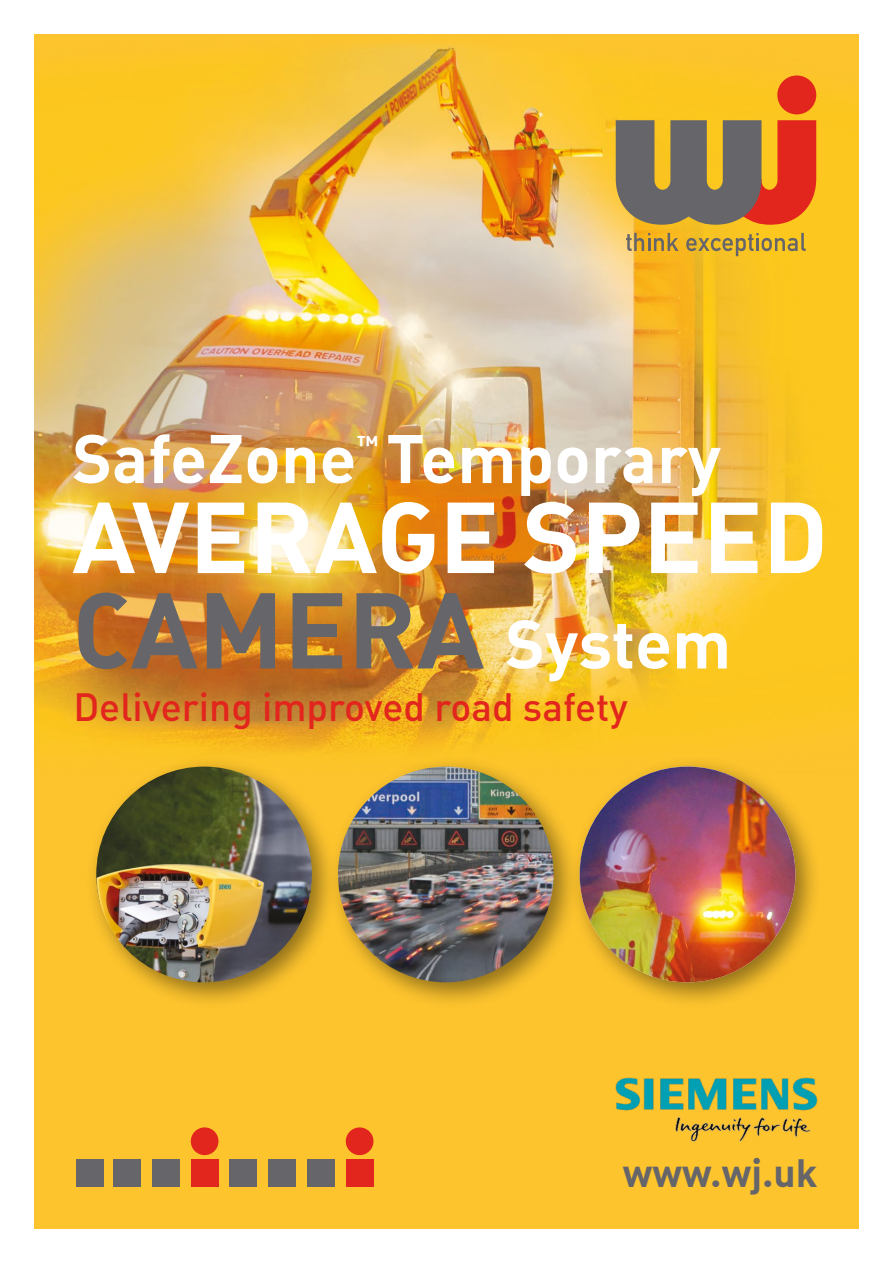
<style>
.page{position:relative;width:893px;height:1263px;background:#fff}
.page>*{position:absolute;margin:0;border:0;box-sizing:border-box;transform-origin:0 0}
.t1{font:105.75px "DIN Bold Alternate";color:#65656a}
.t2{font:99px "DIN Bold Alternate";color:#fff}
.t3{font:67.5px "DIN Bold Alternate";color:#fff}
.t4{font:39px "DIN Medium Alternate";color:#e2251d}
.t5{font:39px "DIN Bold Alternate";color:#65656a}
.t6{font:24px "DIN Bold Alternate";color:#fff}
.s1{font-size:67.5px;color:#fff}
</style>
<div class="page">
<div style="left:34px;top:34px;width:825px;height:1195px;background:#fdc42e"></div>
<img style="left:34px;top:43px;width:825px;height:712px">
<svg style="left:616px;top:120px;width:200px;height:105px;background:#9e6c4b"></svg>
<div style="left:777px;top:75px;width:39px;height:39px;background:#e2251d;border-radius:50%"></div>
<svg style="left:686px;top:233px;width:120px;height:23px"></svg>
<svg style="left:626px;top:233px;width:53px;height:18px"></svg>
<div style="left:346px;top:1159px;width:27px;height:28px;background:#e2251d"></div>
<div style="left:191px;top:1159px;width:27px;height:27px;background:#e2251d"></div>
<div style="left:76px;top:1159px;width:27px;height:27px;background:#65656a"></div>
<div style="left:152px;top:1159px;width:28px;height:27px;background:#65656a"></div>
<div style="left:113px;top:1159px;width:28px;height:27px;background:#65656a"></div>
<div style="left:346px;top:1127px;width:27px;height:28px;background:#e2251d;border-radius:50%"></div>
<div style="left:307px;top:1159px;width:28px;height:27px;background:#65656a"></div>
<div style="left:268px;top:1159px;width:28px;height:27px;background:#65656a"></div>
<div style="left:230px;top:1159px;width:27px;height:27px;background:#65656a"></div>
<div style="left:191px;top:1127px;width:27px;height:28px;background:#e2251d;border-radius:50%"></div>
<div style="left:85px;top:755px;width:254px;height:254px;background:#000;opacity:.43"></div>
<img style="left:96px;top:767px;width:216px;height:215px;border-radius:108px">
<div style="left:327px;top:755px;width:254px;height:254px;background:#000;opacity:.43"></div>
<img style="left:338px;top:767px;width:216px;height:215px;border-radius:108px">
<div style="left:569px;top:755px;width:253px;height:254px;background:#000;opacity:.43"></div>
<img style="left:580px;top:767px;width:215px;height:215px;border-radius:108px">
<img style="left:615px;top:1077px;width:203px;height:65px">
<h3 class="t3" style="left:72px;top:414px;width:650px">SafeZone Temporary</h3>
<p class="t6" style="left:357px;top:429px;width:24px">™</p>
<h2 class="t2" style="left:72px;top:473px;width:757px">AVERAGE SPEED</h2>
<h1 class="t1" style="left:72px;top:561px;width:660px">CAMERA <span class="s1">System</span></h1>
<p class="t4" style="left:73px;top:682px;width:556px">Delivering improved road safety</p>
<p class="t5" style="left:623px;top:1147px;width:196px">www.wj.uk</p>
</div>
